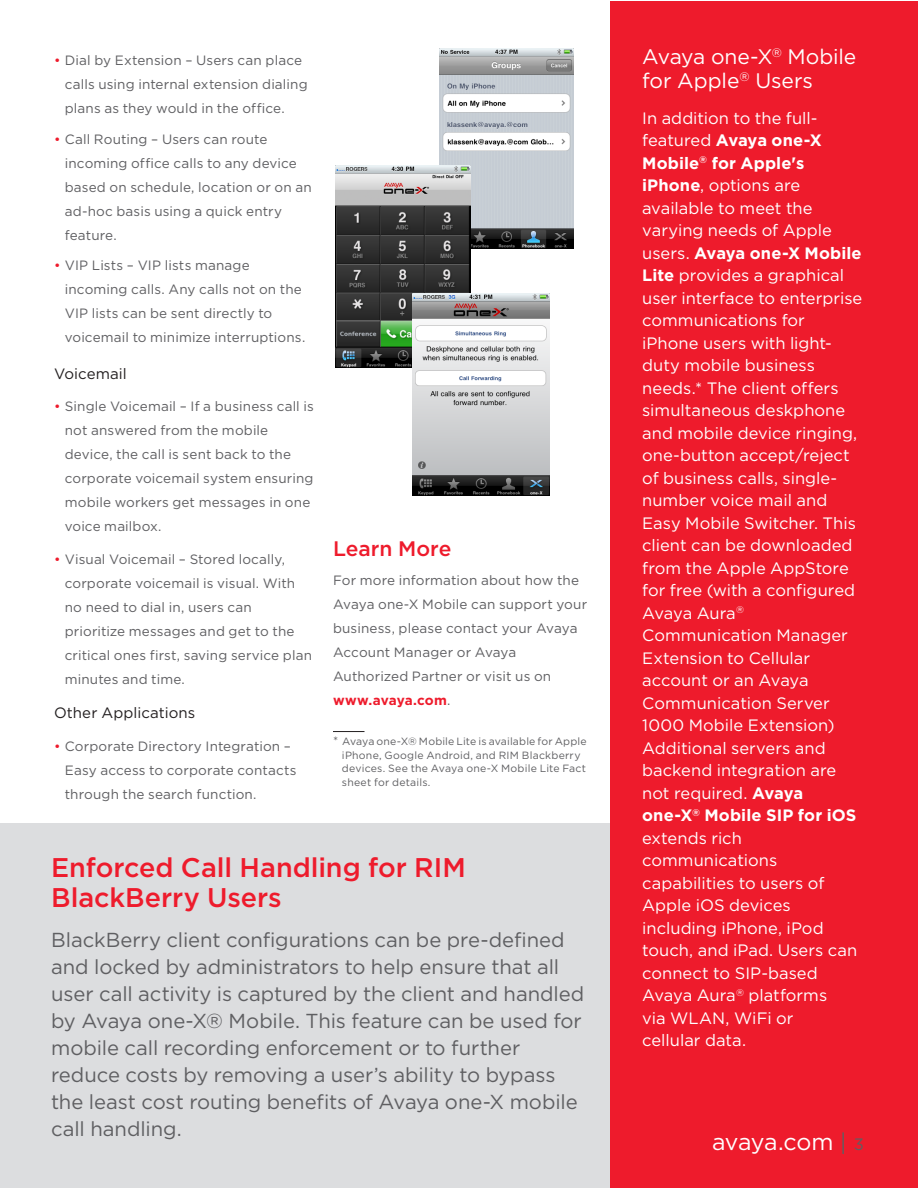
<style>
.page{position:relative;width:918px;height:1188px;background:#fff}
.page>*{position:absolute;margin:0;border:0;box-sizing:border-box;transform-origin:0 0}
.callout_head{font:500 27px/30px "Gotham";color:#ee1b2c}
.t1{font:23.25px "Gotham";letter-spacing:-.015em;color:#fff}
.Body_copy{font:21px/24px "Gotham";letter-spacing:-.005em;color:#fff}
.Body_Header{font:500 21px "Gotham";color:#ee1b2c}
.General_callout{font:20.25px/27px "Gotham";letter-spacing:-.005em;color:#5f5f62}
.Body_copy-2{font:16.5px/22.5px "Gotham";color:#fff}
.Body_Subhead{font:15px "Gotham";letter-spacing:.005em;color:#231f20}
.Bullet_copy{font:13.5px/24px "Gotham";letter-spacing:.01em;color:#5f5f62}
.last_bullet{font:13.5px/24px "Gotham";letter-spacing:.01em;color:#5f5f62}
.Body_copy-3{font:13.5px/24px "Gotham";letter-spacing:.01em;color:#5f5f62}
.Body_copy-4{font:10.5px/13.5px "Gotham";letter-spacing:.02em;color:#5f5f62}
.s1{color:#ee1b2c}
.s2{font-weight:700;color:#ee1b2c}
.s3{font-size:12px}
.s4{font-weight:700}
.s5{color:#5f5f62}
.s6{font-size:16.5px;color:#5f5f62}
</style>
<div class="page">
<div style="left:0;top:824px;width:621px;height:364px;background:#dcdddf"></div>
<hr style="left:333px;top:731px;width:31px;height:1px;background:#231f20">
<div style="left:610px;top:2px;width:308px;height:1186px;background:#ee1b2c"></div>
<img style="left:440px;top:48px;width:134px;height:201px">
<img style="left:336px;top:165px;width:135px;height:202px">
<img style="left:413px;top:293px;width:136px;height:202px">
<p class="Bullet_copy" style="left:65px;top:48px;width:244px;text-indent:-11px"><span class="s1">•</span> Dial by Extension – Users can place calls using internal extension dialing plans as they would in the office.</p>
<p class="Bullet_copy" style="left:65px;top:127px;width:248px;text-indent:-11px"><span class="s1">•</span> Call Routing – Users can route incoming office calls to any device based on schedule, location or on an ad-hoc basis using a quick entry feature.</p>
<p class="Bullet_copy" style="left:65px;top:253px;width:242px;text-indent:-11px"><span class="s1">•</span> VIP Lists – VIP lists manage incoming calls. Any calls not on the VIP lists can be sent directly to voicemail to minimize interruptions.</p>
<p class="Body_Subhead" style="left:54px;top:365px;width:74px">Voicemail</p>
<p class="Bullet_copy" style="left:65px;top:394px;width:251px;text-indent:-11px"><span class="s1">•</span> Single Voicemail – If a business call is not answered from the mobile device, the call is sent back to the corporate voicemail system ensuring mobile workers get messages in one voice mailbox.</p>
<p class="last_bullet" style="left:65px;top:547px;width:249px;text-indent:-11px"><span class="s1">•</span> Visual Voicemail – Stored locally, corporate voicemail is visual. With no need to dial in, users can prioritize messages and get to the critical ones first, saving service plan minutes and time.</p>
<p class="Body_Subhead" style="left:54px;top:705px;width:143px">Other Applications</p>
<p class="last_bullet" style="left:65px;top:734px;width:233px;text-indent:-11px"><span class="s1">•</span> Corporate Directory Integration –<br>Easy access to corporate contacts through the search function.</p>
<p class="Body_Header" style="left:333px;top:536px;width:120px">Learn More</p>
<p class="Body_copy-3" style="left:333px;top:568px;width:256px">For more information about how the<br>Avaya one-X Mobile can support your business, please contact your Avaya<br>Account Manager or Avaya<br>Authorized Partner or visit us on <span class="s2">www.avaya.com</span>.</p>
<p class="Body_copy-4" style="left:342px;top:735px;width:246px;text-indent:-9px"><span class="s3">*</span> Avaya one-X® Mobile Lite is available for Apple iPhone, Google Android, and RIM Blackberry devices. See the Avaya one-X Mobile Lite Fact sheet for details.</p>
<p class="callout_head" style="left:51px;top:852px;width:416px">Enforced Call Handling for RIM<br>BlackBerry Users</p>
<p class="General_callout" style="left:51px;top:926px;width:535px">BlackBerry client configurations can be pre-defined and locked by administrators to help ensure that all user call activity is captured by the client and handled by Avaya one-X® Mobile. This feature can be used for mobile call recording enforcement or to further reduce costs by removing a user’s ability to bypass the least cost routing benefits of Avaya one-X mobile call handling.</p>
<p class="Body_copy" style="left:642px;top:44px;width:216px">Avaya one-X<sup>®</sup> Mobile for Apple<sup>®</sup> Users</p>
<p class="Body_copy-2" style="left:642px;top:106px;width:222px">In addition to the full&shy;featured <span class="s4">Avaya one-X<br>Mobile</span><sup>®</sup> <span class="s4">for Apple's iPhone</span>, options are available to meet the varying needs of Apple users. <span class="s4">Avaya one-X Mobile<br>Lite</span> provides a graphical user interface to enterprise communications for iPhone users with light&shy;duty mobile business needs.* The client offers simultaneous deskphone and mobile device ringing, one-button accept/reject of business calls, single&shy;number voice mail and<br>Easy Mobile Switcher. This client can be downloaded from the Apple AppStore for free (with a configured<br>Avaya Aura<sup>®<br></sup>Communication Manager<br>Extension to Cellular account or an Avaya<br>Communication Server<br>1000 Mobile Extension)<br>Additional servers and backend integration are not required. <span class="s4">Avaya one-X</span><sup>®</sup> <span class="s4">Mobile SIP for iOS </span>extends rich communications capabilities to users of<br>Apple iOS devices including iPhone, iPod touch, and iPad. Users can connect to SIP-based<br>Avaya Aura<sup>®</sup> platforms<br>via WLAN, WiFi or<br>cellular data.</p>
<h2 class="t1" style="left:712px;top:1129px;width:153px">avaya.com <span class="s5">|</span> <span class="s6">3</span></h2>
</div>
